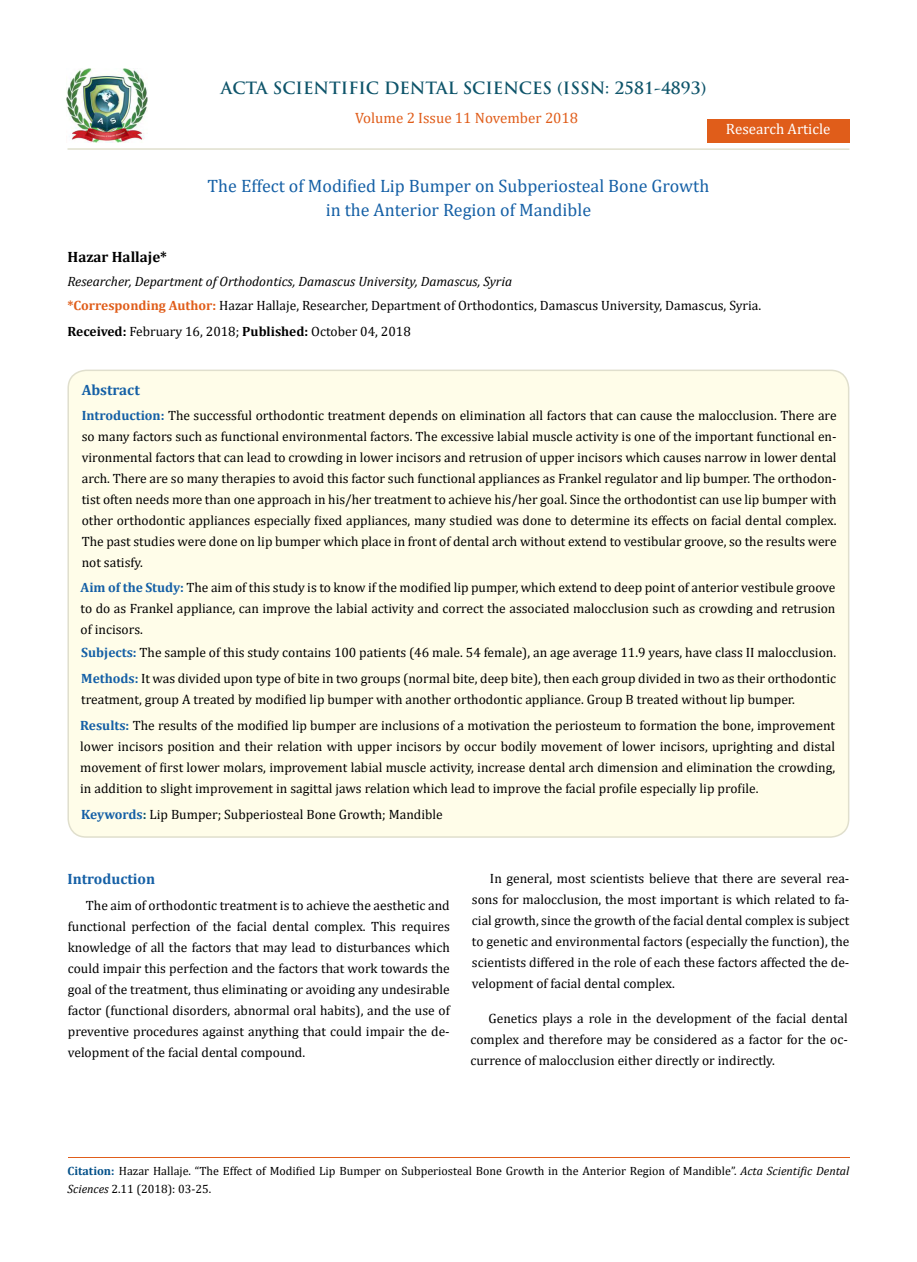
<style>
.page{position:relative;width:917px;height:1262px;background:#fff}
.page>*{position:absolute;margin:0;border:0;box-sizing:border-box;transform-origin:0 0}
.t1{font:18px/24px "Cambria";color:#1560a6;text-align:center}
.t2{font:700 16.5px "Trajan Pro";color:#0e546a}
.t3{font:15px "Cambria";color:#e05d1a}
.t4{font:700 15px "Cambria";color:#1560a6}
.t5{font:15px "Cambria";color:#fff}
.t6{font:700 15px "Cambria";color:#000}
.t7{font:13.5px/21px "Cambria";color:#000;text-align:justify}
.t8{font:12px/18px "Cambria";color:#000}
.s1{font-style:italic}
.s2{font-weight:700;color:#e05d1a}
.s3{font-weight:700}
.s4{font-weight:700;color:#1560a6}
.s5{font-weight:700;color:#0e546a}
.s6{font-weight:700;color:#035089}
</style>
<div class="page">
<img style="left:67px;top:68px;width:80px;height:74px">
<div style="left:707px;top:119px;width:142px;height:23px;background:#e05d1a"></div>
<div style="left:68px;top:370px;width:780px;height:467px;background:#fffde9;border-radius:18px"></div>
<hr style="left:67px;top:148px;width:782px;height:2px;background:#e0dfcd">
<hr style="left:68px;top:1157px;width:782px;height:1px;background:#e05d1a">
<p class="t2" style="left:221px;top:77px;width:487px">ACTA SCIENTIFIC DENTAL SCIENCES (ISSN: 2581-4893)</p>
<p class="t3" style="left:355px;top:109px;width:224px">Volume 2 Issue 11 November 2018</p>
<h1 class="t1" style="left:208px;top:174px;width:503px">The Effect of Modified Lip Bumper on Subperiosteal Bone Growth in the Anterior Region of Mandible</h1>
<p class="t5" style="left:726px;top:120px;width:106px">Research Article</p>
<p class="t6" style="left:67px;top:246px;width:101px">Hazar Hallaje*</p>
<p class="t7" style="left:67px;top:269px;width:695px;line-height:24.3px"><span class="s1">Researcher, Department of Orthodontics, Damascus University, Damascus, Syria<br></span><span class="s2">*Corresponding Author:</span> Hazar Hallaje, Researcher, Department of Orthodontics, Damascus University, Damascus, Syria.</p>
<p class="t7" style="left:67px;top:320px;width:345px"><span class="s3">Received:</span> February 16, 2018; <span class="s3">Published:</span> October 04, 2018</p>
<p class="t4" style="left:82px;top:379px;width:60px">Abstract</p>
<p class="t7" style="left:82px;top:405px;width:756px"><span class="s4">Introduction:</span> The successful orthodontic treatment depends on elimination all factors that can cause the malocclusion. There are so many factors such as functional environmental factors. The excessive labial muscle activity is one of the important functional en&shy;vironmental factors that can lead to crowding in lower incisors and retrusion of upper incisors which causes narrow in lower dental arch. There are so many therapies to avoid this factor such functional appliances as Frankel regulator and lip bumper. The orthodon&shy;tist often needs more than one approach in his/her treatment to achieve his/her goal. Since the orthodontist can use lip bumper with other orthodontic appliances especially fixed appliances, many studied was done to determine its effects on facial dental complex.<br>The past studies were done on lip bumper which place in front of dental arch without extend to vestibular groove, so the results were not satisfy.</p>
<p class="t7" style="left:81px;top:577px;width:756px"><span class="s4">Aim of the Study:</span> The aim of this study is to know if the modified lip pumper, which extend to deep point of anterior vestibule groove to do as Frankel appliance, can improve the labial activity and correct the associated malocclusion such as crowding and retrusion of incisors.</p>
<p class="t7" style="left:81px;top:640px;width:756px;line-height:25.5px"><span class="s4">Subjects:</span> The sample of this study contains 100 patients (46 male. 54 female), an age average 11.9 years, have class II malocclusion.<br><span class="s4">Methods:</span> It was divided upon type of bite in two groups (normal bite, deep bite), then each group divided in two as their orthodontic</p>
<p class="t7" style="left:80px;top:686px;width:756px;line-height:26.4px">treatment, group A treated by modified lip bumper with another orthodontic appliance. Group B treated without lip bumper.<br><span class="s4">Results:</span> The results of the modified lip bumper are inclusions of a motivation the periosteum to formation the bone, improvement</p>
<p class="t7" style="left:80px;top:736px;width:756px">lower incisors position and their relation with upper incisors by occur bodily movement of lower incisors, uprighting and distal movement of first lower molars, improvement labial muscle activity, increase dental arch dimension and elimination the crowding, in addition to slight improvement in sagittal jaws relation which lead to improve the facial profile especially lip profile.</p>
<p class="t7" style="left:81px;top:804px;width:363px"><span class="s4">Keywords</span><span class="s5">:</span> Lip Bumper; Subperiosteal Bone Growth; Mandible</p>
<p class="t4" style="left:67px;top:868px;width:89px">Introduction</p>
<p class="t7" style="left:68px;top:895px;width:383px;text-indent:18px">The aim of orthodontic treatment is to achieve the aesthetic and functional perfection of the facial dental complex. This requires knowledge of all the factors that may lead to disturbances which could impair this perfection and the factors that work towards the goal of the treatment, thus eliminating or avoiding any undesirable factor (functional disorders, abnormal oral habits), and the use of preventive procedures against anything that could impair the de&shy;velopment of the facial dental compound.</p>
<p class="t7" style="left:472px;top:868px;width:379px;text-indent:18px">In general, most scientists believe that there are several rea&shy;sons for malocclusion, the most important is which related to fa&shy;cial growth, since the growth of the facial dental complex is subject to genetic and environmental factors (especially the function), the scientists differed in the role of each these factors affected the de&shy;velopment of facial dental complex.</p>
<p class="t7" style="left:470px;top:1007px;width:379px;text-indent:18px">Genetics plays a role in the development of the facial dental complex and therefore may be considered as a factor for the oc&shy;currence of malocclusion either directly or indirectly.</p>
<p class="t8" style="left:67px;top:1162px;width:783px"><span class="s6">Citation:</span> Hazar Hallaje. “The Effect of Modified Lip Bumper on Subperiosteal Bone Growth in the Anterior Region of Mandible”. <span class="s1">Acta Scientific Dental<br>Sciences</span> 2.11 (2018): 03-25.</p>
</div>
